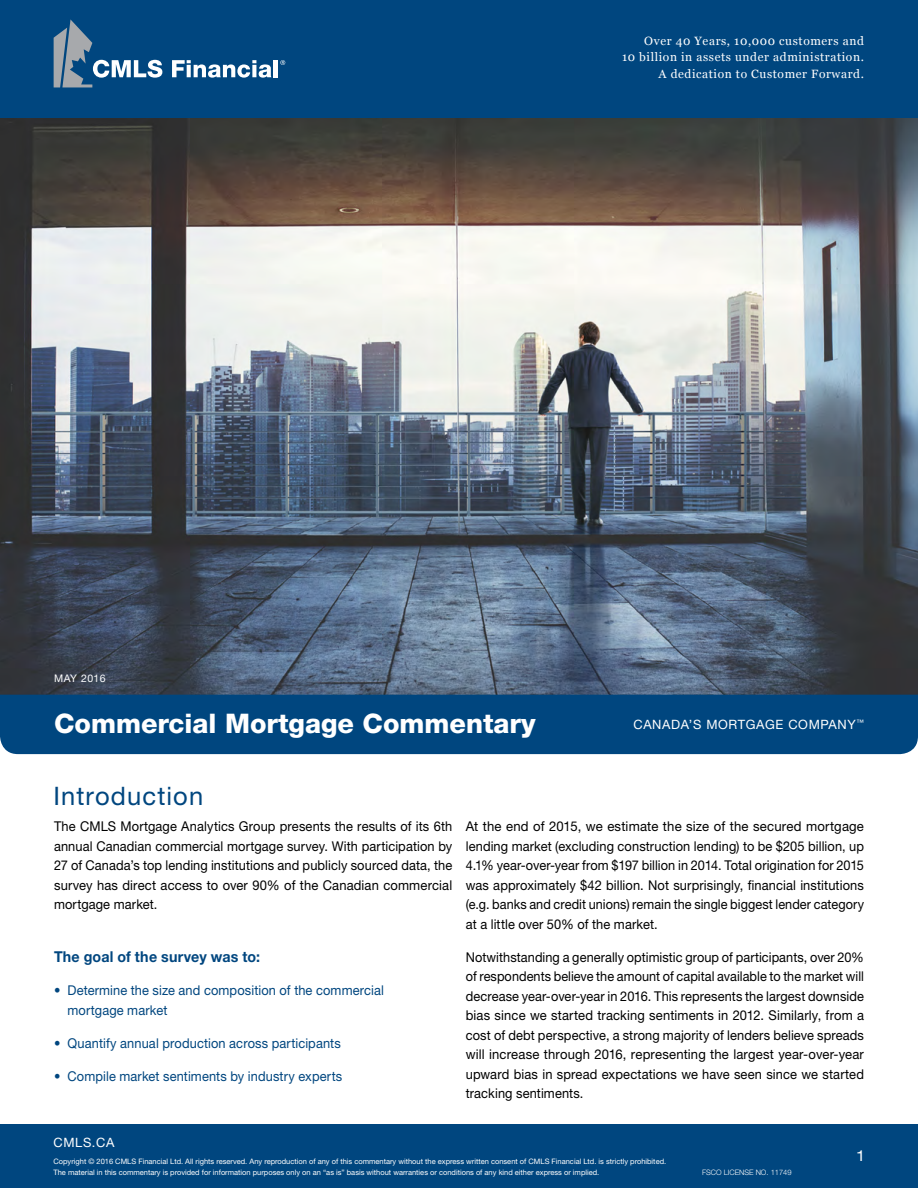
<style>
.page{position:relative;width:918px;height:1188px;background:#fff}
.page>*{position:absolute;margin:0;border:0;box-sizing:border-box;transform-origin:0 0}
.t1{font:800 27px "Helvetica Neue LT Std";color:#fff}
.t2{font:25.5px "Helvetica Neue LT Std";letter-spacing:.045em;color:#00467f}
.t3{font:700 15px "Helvetica Neue LT Std";letter-spacing:.015em;color:#00467f;scale:.95 1}
.t4{font:15px "Helvetica Neue LT Std";color:#fff;scale:1.08 1}
.t5{font:13.5px/19.5px "Helvetica Neue LT Std";letter-spacing:.01em;color:#000;text-align:justify;scale:.94 1}
.t6{font:13.5px/19.5px "Helvetica Neue LT Std";letter-spacing:.01em;color:#000;text-align:justify}
.t7{font:13.5px/19.5px "Helvetica Neue LT Std";letter-spacing:.01em;color:#000;text-align:justify;scale:.95 1}
.t8{font:13.5px/19.5px "Helvetica Neue LT Std";letter-spacing:.01em;color:#00467f;scale:.95 1}
.t9{font:12.9px "Helvetica Neue LT Std";letter-spacing:.05em;color:#fff}
.t10{font:12px/16.5px "Georgia";letter-spacing:.05em;color:#fff;text-align:right}
.t11{font:10.5px "Helvetica Neue LT Std";letter-spacing:.03em;color:#fff}
.t12{font:7.5px/10.5px "Helvetica Neue LT Std";color:#fff}
.t13{font:300 7.5px "Helvetica Neue LT Std";color:#fff}
</style>
<div class="page">
<div style="left:0;top:1124px;width:918px;height:64px;background:#00467f"></div>
<img style="left:0;top:117px;width:918px;height:578px">
<div style="left:0;top:695px;width:918px;height:59px;background:#00467f"></div>
<div style="left:0;top:0;width:918px;height:117px;background:#00467f"></div>
<svg style="left:53px;top:19px;width:233px;height:68px"></svg>
<p class="t11" style="left:54px;top:672px;width:53px">MAY 2016</p>
<p class="t10" style="left:622px;top:32px;width:243px">Over 40 Years, 10,000 customers and<br>10 billion in assets under administration.<br>A dedication to Customer Forward.</p>
<h1 class="t1" style="left:54px;top:708px;width:483px">Commercial Mortgage Commentary</h1>
<p class="t9" style="left:633px;top:717px;width:232px">CANADA’S MORTGAGE COMPANY<sup>™</sup></p>
<h2 class="t2" style="left:53px;top:781px;width:151px">Introduction</h2>
<p class="t7" style="left:54px;top:817px;width:421px">The CMLS Mortgage Analytics Group presents the results of its 6th annual Canadian commercial mortgage survey. With participation by 27 of Canada’s top lending institutions and publicly sourced data, the survey has direct access to over 90% of the Canadian commercial mortgage market.</p>
<p class="t3" style="left:54px;top:948px;width:218px">The goal of the survey was to:</p>
<p class="t8" style="left:68px;top:981px;width:335px;text-indent:-14px">• Determine the size and composition of the commercial mortgage market</p>
<p class="t8" style="left:54px;top:1033px;width:303px">• Quantify annual production across participants</p>
<p class="t8" style="left:54px;top:1066px;width:305px">• Compile market sentiments by industry experts</p>
<p class="t6" style="left:466px;top:817px;width:400px">At the end of 2015, we estimate the size of the secured mortgage lending market (excluding construction lending) to be $205 billion, up 4.1% year-over-year from $197 billion in 2014. Total origination for 2015 was approximately $42 billion. Not surprisingly, financial institutions (e.g. banks and credit unions) remain the single biggest lender category at a little over 50% of the market.</p>
<p class="t5" style="left:466px;top:947px;width:425px">Notwithstanding a generally optimistic group of participants, over 20% of respondents believe the amount of capital available to the market will decrease year-over-year in 2016. This represents the largest downside bias since we started tracking sentiments in 2012. Similarly, from a cost of debt perspective, a strong majority of lenders believe spreads will increase through 2016, representing the largest year-over-year upward bias in spread expectations we have seen since we started tracking sentiments.</p>
<p class="t9" style="left:53px;top:1135px;width:63px">CMLS.CA</p>
<p class="t12" style="left:53px;top:1156px;width:614px">Copyright © 2016 CMLS Financial Ltd. All rights reserved. Any reproduction of any of this commentary without the express written consent of CMLS Financial Ltd. is strictly prohibited.<br>The material in this commentary is provided for information purposes only on an “as is” basis without warranties or conditions of any kind either express or implied.</p>
<p class="t13" style="left:702px;top:1168px;width:91px">FSCO LICENSE NO. 11749</p>
<p class="t4" style="left:856px;top:1146px;width:10px">1</p>
</div>
